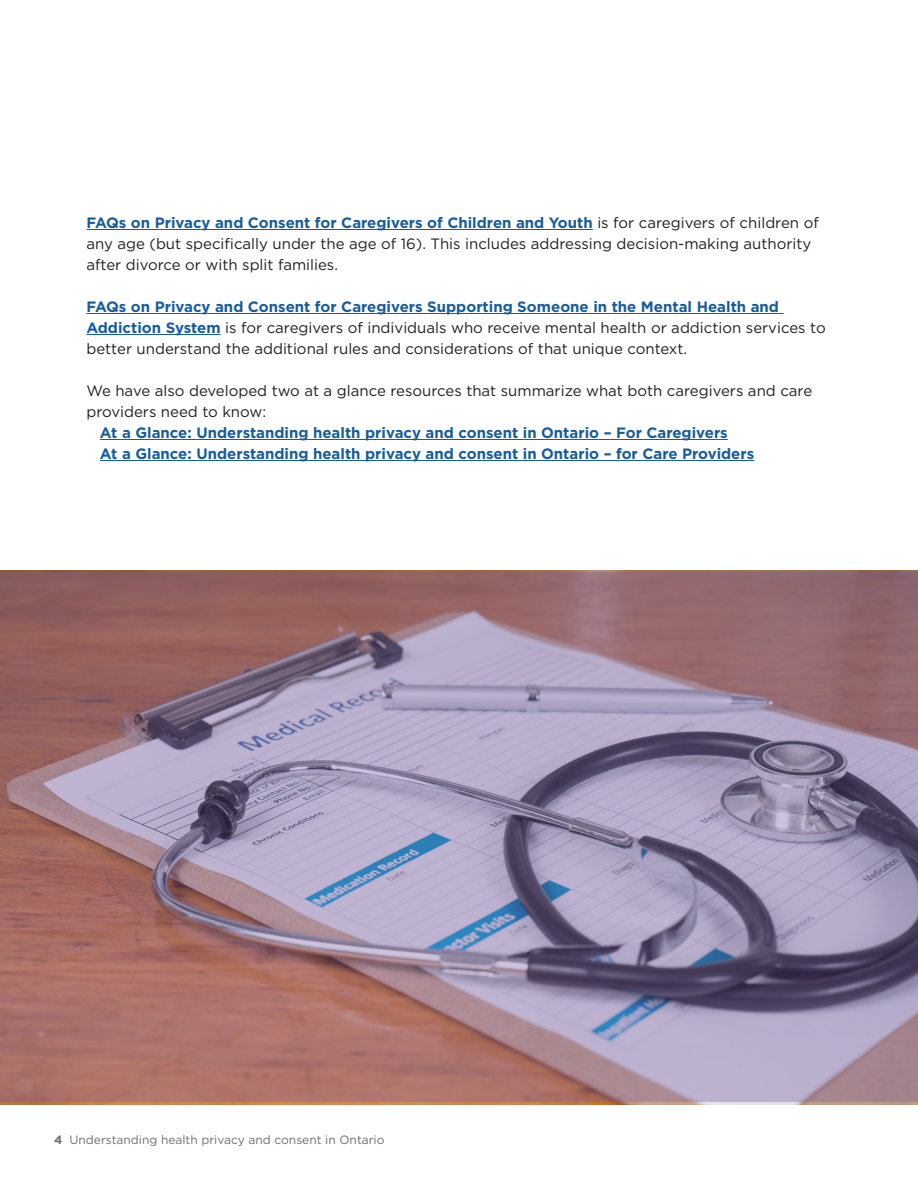
<style>
.page{position:relative;width:918px;height:1188px;background:#fff}
.page>*{position:absolute;margin:0;border:0;box-sizing:border-box;transform-origin:0 0}
.Change_body_text{font:15px/21px "Gotham";color:#231f20}
.Change_body_text-2{font:700 15px "Gotham";color:#175d9e}
.t1{font:12px "Gotham";color:#6c6d70}
.s1{font-weight:700;color:#175d9e}
.s2{font-weight:700}
</style>
<div class="page">
<svg style="left:0;top:572px;width:918px;height:530px;background:#9d8191"></svg>
<hr style="left:86px;top:229px;width:507px;height:1px;background:#175d9e">
<hr style="left:86px;top:313px;width:698px;height:1px;background:#175d9e">
<hr style="left:86px;top:334px;width:135px;height:1px;background:#175d9e">
<hr style="left:100px;top:439px;width:628px;height:1px;background:#175d9e">
<hr style="left:100px;top:460px;width:654px;height:1px;background:#175d9e">
<p class="Change_body_text" style="left:86px;top:212px;width:734px"><span class="s1">FAQs on Privacy and Consent for Caregivers of Children and Youth</span> is for caregivers of children of any age (but specifically under the age of 16). This includes addressing decision-making authority after divorce or with split families.</p>
<p class="Change_body_text" style="left:86px;top:296px;width:741px"><span class="s1">FAQs on Privacy and Consent for Caregivers Supporting Someone in the Mental Health and<br>Addiction System</span> is for caregivers of individuals who receive mental health or addiction services to better understand the additional rules and considerations of that unique context.</p>
<p class="Change_body_text" style="left:86px;top:380px;width:727px">We have also developed two at a glance resources that summarize what both caregivers and care providers need to know:</p>
<p class="Change_body_text-2" style="left:100px;top:423px;width:629px">At a Glance: Understanding health privacy and consent in Ontario – For Caregivers</p>
<p class="Change_body_text-2" style="left:100px;top:444px;width:656px">At a Glance: Understanding health privacy and consent in Ontario – for Care Providers</p>
<p class="t1" style="left:54px;top:1132px;width:332px"><span class="s2">4</span> Understanding health privacy and consent in Ontario</p>
</div>
